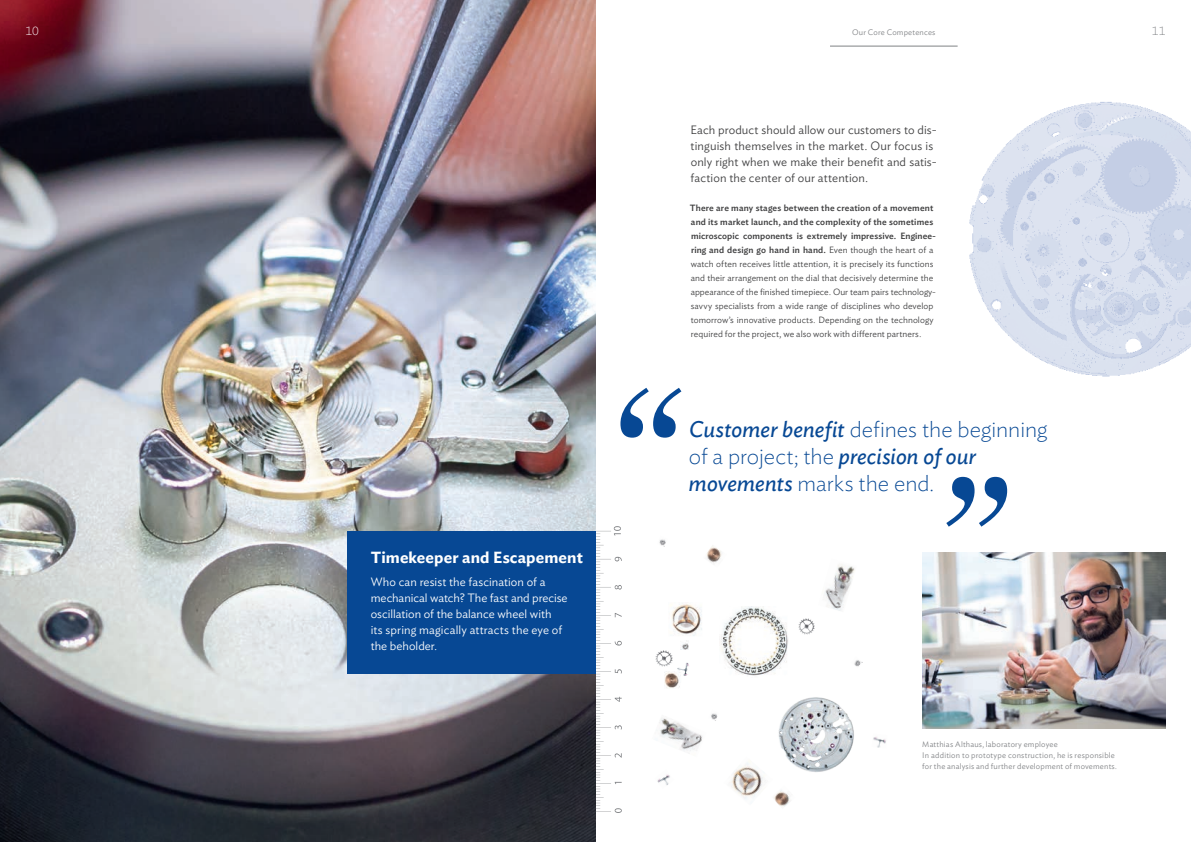
<style>
.page{position:relative;width:1191px;height:842px;background:#fff}
.page>*{position:absolute;margin:0;border:0;box-sizing:border-box;transform-origin:0 0}
.t1{font:200 22.5px/27px "Ideal Sans";color:#074894}
.t2{font:600 16px "Ideal Sans";letter-spacing:.01em;color:#fff}
.t3{font:300 12px/16px "Ideal Sans";letter-spacing:.005em;color:#3e3e3f}
.t4{font:300 12px/16px "Ideal Sans";color:#fff}
.t5{font:200 12px "Ideal Sans";color:#fff}
.t6{font:200 12px "Ideal Sans";color:#808285}
.t7{font:300 9px/14px "Ideal Sans";letter-spacing:.005em;color:#3e3e3f}
.t8{font:300 8px/11px "Ideal Sans";letter-spacing:.025em;color:#808285}
.s1{font-weight:500}
.s2{font-weight:400;font-style:italic}
</style>
<div class="page">
<svg style="left:595px;top:526px;width:27px;height:287px"></svg>
<img style="left:0;top:0;width:595px;height:842px">
<img style="left:922px;top:552px;width:243px;height:176px">
<svg style="left:711px;top:713px;width:7px;height:8px"></svg>
<img style="left:721px;top:607px;width:67px;height:69px">
<img style="left:656px;top:650px;width:16px;height:16px">
<img style="left:677px;top:662px;width:12px;height:14px">
<img style="left:824px;top:564px;width:31px;height:47px">
<img style="left:671px;top:604px;width:31px;height:32px">
<img style="left:778px;top:697px;width:76px;height:75px">
<img style="left:664px;top:672px;width:17px;height:16px">
<img style="left:730px;top:761px;width:33px;height:38px">
<img style="left:798px;top:618px;width:16px;height:16px">
<img style="left:659px;top:718px;width:43px;height:33px">
<img style="left:707px;top:546px;width:15px;height:18px">
<img style="left:774px;top:790px;width:16px;height:17px">
<img style="left:657px;top:774px;width:13px;height:11px">
<img style="left:873px;top:737px;width:13px;height:11px">
<svg style="left:682px;top:640px;width:6px;height:9px"></svg>
<svg style="left:854px;top:660px;width:8px;height:7px"></svg>
<svg style="left:659px;top:539px;width:7px;height:8px"></svg>
<img style="left:969px;top:102px;width:222px;height:275px">
<hr style="left:830px;top:46px;width:127px;height:1px;background:#808285">
<div style="left:347px;top:531px;width:248px;height:142px;background:#074894"></div>
<svg style="left:620px;top:388px;width:61px;height:50px"></svg>
<svg style="left:946px;top:477px;width:61px;height:50px"></svg>
<h3 class="t5" style="left:26px;top:22px;width:15px">10</h3>
<p class="t8" style="left:852px;top:26px;width:85px">Our Core Competences</p>
<h3 class="t6" style="left:1151px;top:22px;width:15px">11</h3>
<h3 class="t3" style="left:690px;top:121px;width:248px">Each product should allow our customers to dis&shy;tinguish themselves in the market. Our focus is only right when we make their benefit and satis&shy;faction the center of our attention.</h3>
<p class="t7" style="left:689px;top:200px;width:248px"><span class="s1">There are many stages between the creation of a movement and its market launch, and the complexity of the sometimes microscopic components is extremely impressive. Enginee&shy;ring and design go hand in hand.</span> Even though the heart of a watch often receives little attention, it is precisely its functions and their arrangement on the dial that decisively determine the appearance of the finished timepiece. Our team pairs technology&shy;savvy specialists from a wide range of disciplines who develop tomorrow’s innovative products. Depending on the technology required for the project, we also work with different partners.</p>
<h2 class="t2" style="left:371px;top:545px;width:214px">Timekeeper and Escapement</h2>
<h3 class="t4" style="left:371px;top:573px;width:198px">Who can resist the fascination of a mechanical watch? The fast and precise oscillation of the balance wheel with<br>its spring magically attracts the eye of the beholder.</h3>
<h1 class="t1" style="left:689px;top:413px;width:360px"><span class="s2">Customer benefit</span> defines the beginning of a project; the <span class="s2">precision of our movements</span> marks the end.</h1>
<p class="t8" style="left:922px;top:738px;width:196px">Matthias Althaus, laboratory employee<br>In addition to prototype construction, he is responsible for the analysis and further development of movements.</p>
</div>
